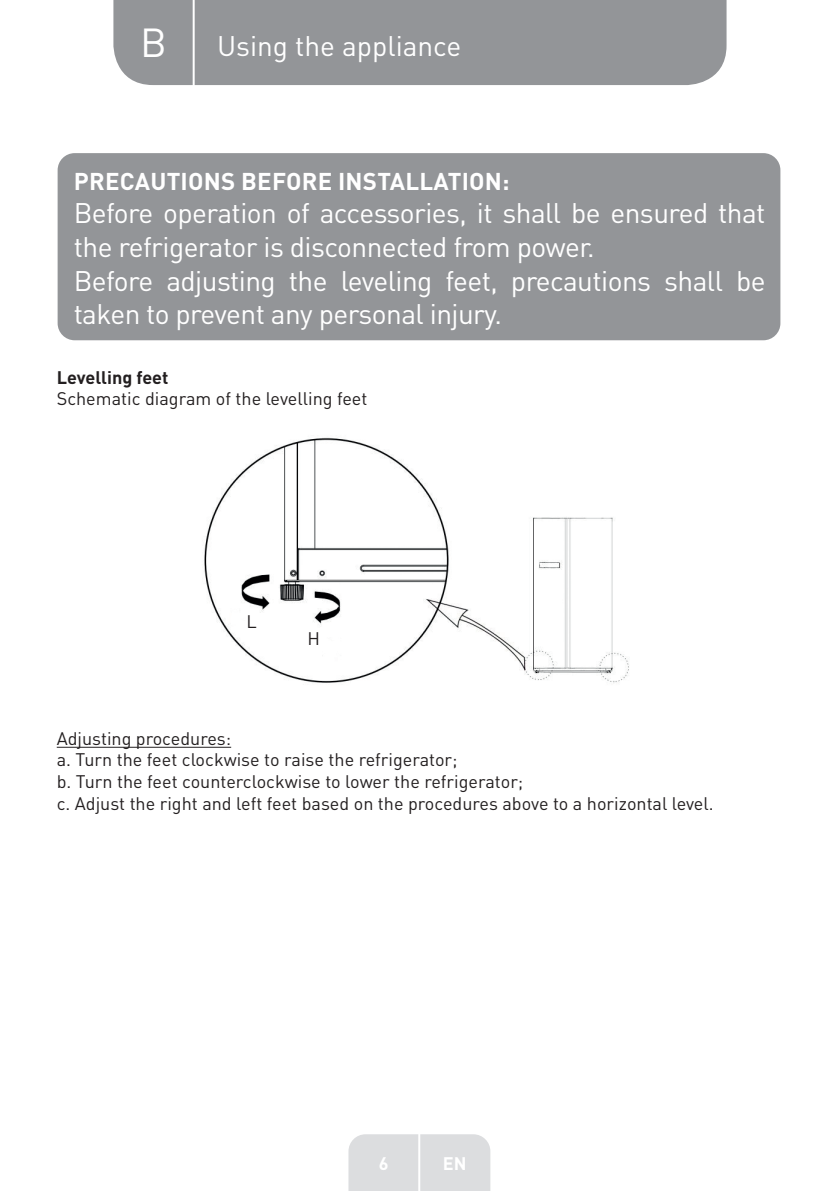
<style>
.page{position:relative;width:840px;height:1191px;background:#fff}
.page>*{position:absolute;margin:0;border:0;box-sizing:border-box;transform-origin:0 0}
.t1{font:40px "DIN Pro";color:#fff}
.t2{font:28px/33.6px "DIN Pro";letter-spacing:-.02em;color:#fff}
.t3{font:28px "DIN Pro";color:#fff}
.t4{font:700 24px "DIN Pro";letter-spacing:.01em;color:#fff}
.t5{font:18px/21.6px "DIN Pro";color:#231f20}
.t6{font:700 18px "DIN Pro";color:#231f20}
.t7{font:700 18px "DIN Pro";color:#fff}
</style>
<div class="page">
<div style="left:113px;top:0;width:613px;height:85px;background:#939598"></div>
<div style="left:348px;top:1134px;width:142px;height:57px;background:#dcdddf"></div>
<hr style="left:418px;top:1111px;width:2px;height:80px;background:#fff">
<hr style="left:192px;top:0;width:2px;height:88px;background:#fff">
<hr style="left:57px;top:747px;width:174px;height:1px;background:#231f20">
<div style="left:58px;top:153px;width:722px;height:187px;background:#939598;border-radius:17px"></div>
<img style="left:204px;top:437px;width:425px;height:246px">
<h1 class="t1" style="left:140px;top:15px;width:28px">B</h1>
<h2 class="t3" style="left:217px;top:27px;width:246px">Using the appliance</h2>
<h3 class="t4" style="left:74px;top:165px;width:437px">PRECAUTIONS BEFORE INSTALLATION:</h3>
<h2 class="t2" style="left:74px;top:195px;width:693px">Before operation of accessories, it shall be ensured that the refrigerator is disconnected from power.<br>Before adjusting the leveling feet, precautions shall be taken to prevent any personal injury.</h2>
<p class="t6" style="left:57px;top:365px;width:113px">Levelling feet</p>
<p class="t5" style="left:57px;top:387px;width:312px">Schematic diagram of the levelling feet</p>
<p class="t5" style="left:246px;top:610px;width:12px">L</p>
<p class="t5" style="left:307px;top:627px;width:14px">H</p>
<p class="t5" style="left:57px;top:727px;width:658px">Adjusting procedures:<br>a. Turn the feet clockwise to raise the refrigerator;<br>b. Turn the feet counterclockwise to lower the refrigerator;<br>c. Adjust the right and left feet based on the procedures above to a horizontal level.</p>
<p class="t7" style="left:378px;top:1150px;width:11px">6</p>
<p class="t7" style="left:442px;top:1150px;width:25px">EN</p>
</div>
